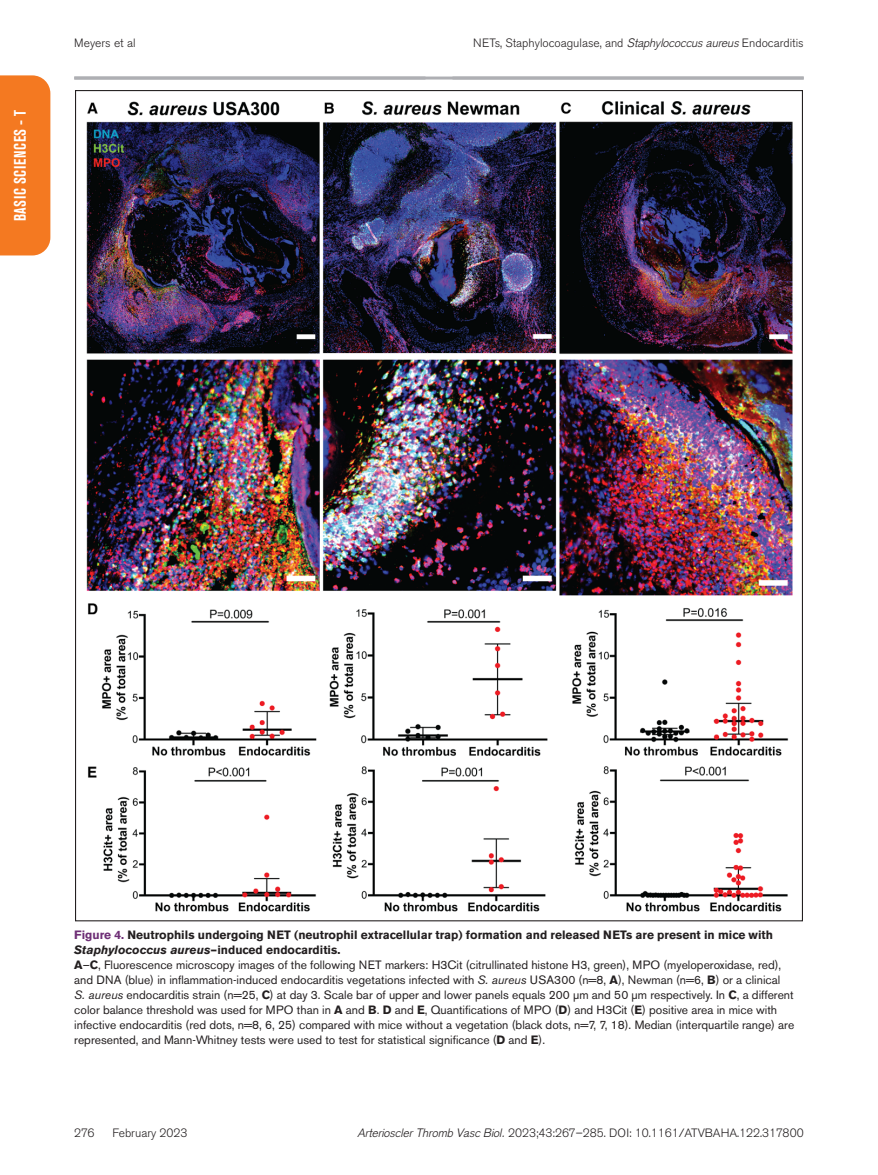
<style>
.page{position:relative;width:878px;height:1175px;background:#fff}
.page>*{position:absolute;margin:0;border:0;box-sizing:border-box;transform-origin:0 0}
.t1{font:700 condensed 16.5px "Akzidenz Grotesk BE";color:#fff;scale:.9 1}
.t2{font:12px/15px "Akzidenz Grotesk BE";color:#231f20}
.t3{font:300 12px "Akzidenz Grotesk BE";color:#231f20}
.s1{font-family:"Akzidenz Grotesk";font-style:italic}
.s2{font-weight:700;color:#6e2f76}
.s3{font-weight:700}
.s4{font-weight:700;font-style:italic}
.s5{font-style:italic}
</style>
<div class="page">
<div style="left:0;top:75px;width:50px;height:180px;background:#f47921"></div>
<hr style="left:74px;top:76px;width:729px;height:4px;background:#b9babe">
<img style="left:75px;top:90px;width:728px;height:832px">
<h1 class="t1" style="left:11px;top:221px;width:125px;rotate:-90deg">Basic Sciences - T</h1>
<p class="t3" style="left:74px;top:36px;width:63px">Meyers et al</p>
<p class="t3" style="left:473px;top:36px;width:332px">NETs, Staphylocoagulase, and <span class="s1">Staphylococcus aureus</span> Endocarditis</p>
<p class="t2" style="left:74px;top:927px;width:721px"><span class="s2">Figure 4.</span> <span class="s3">Neutrophils undergoing NET (neutrophil extracellular trap) formation and released NETs are present in mice with </span><span class="s4">Staphylococcus aureus</span><span class="s3">–induced endocarditis.<br>A</span>–<span class="s3">C</span>, Fluorescence microscopy images of the following NET markers: H3Cit (citrullinated histone H3, green), MPO (myeloperoxidase, red), and DNA (blue) in inflammation-induced endocarditis vegetations infected with <span class="s5">S. aureus</span> USA300 (n=8, <span class="s3">A</span>), Newman (n=6, <span class="s3">B</span>) or a clinical<br><span class="s5">S. aureus</span> endocarditis strain (n=25, <span class="s3">C</span>) at day 3. Scale bar of upper and lower panels equals 200 μm and 50 μm respectively. In <span class="s3">C</span>, a different color balance threshold was used for MPO than in <span class="s3">A</span> and <span class="s3">B</span>. <span class="s3">D</span> and <span class="s3">E</span>, Quantifications of MPO (<span class="s3">D</span>) and H3Cit (<span class="s3">E</span>) positive area in mice with infective endocarditis (red dots, n=8, 6, 25) compared with mice without a vegetation (black dots, n=7, 7, 18). Median (interquartile range) are represented, and Mann-Whitney tests were used to test for statistical significance (<span class="s3">D</span> and <span class="s3">E</span>).</p>
<p class="t3" style="left:74px;top:1126px;width:22px">276</p>
<p class="t3" style="left:112px;top:1126px;width:76px">February 2023</p>
<p class="t3" style="left:357px;top:1126px;width:447px"><span class="s1">Arterioscler Thromb Vasc Biol.</span> 2023;43:267–285. DOI: 10.1161/ATVBAHA.122.317800</p>
</div>
